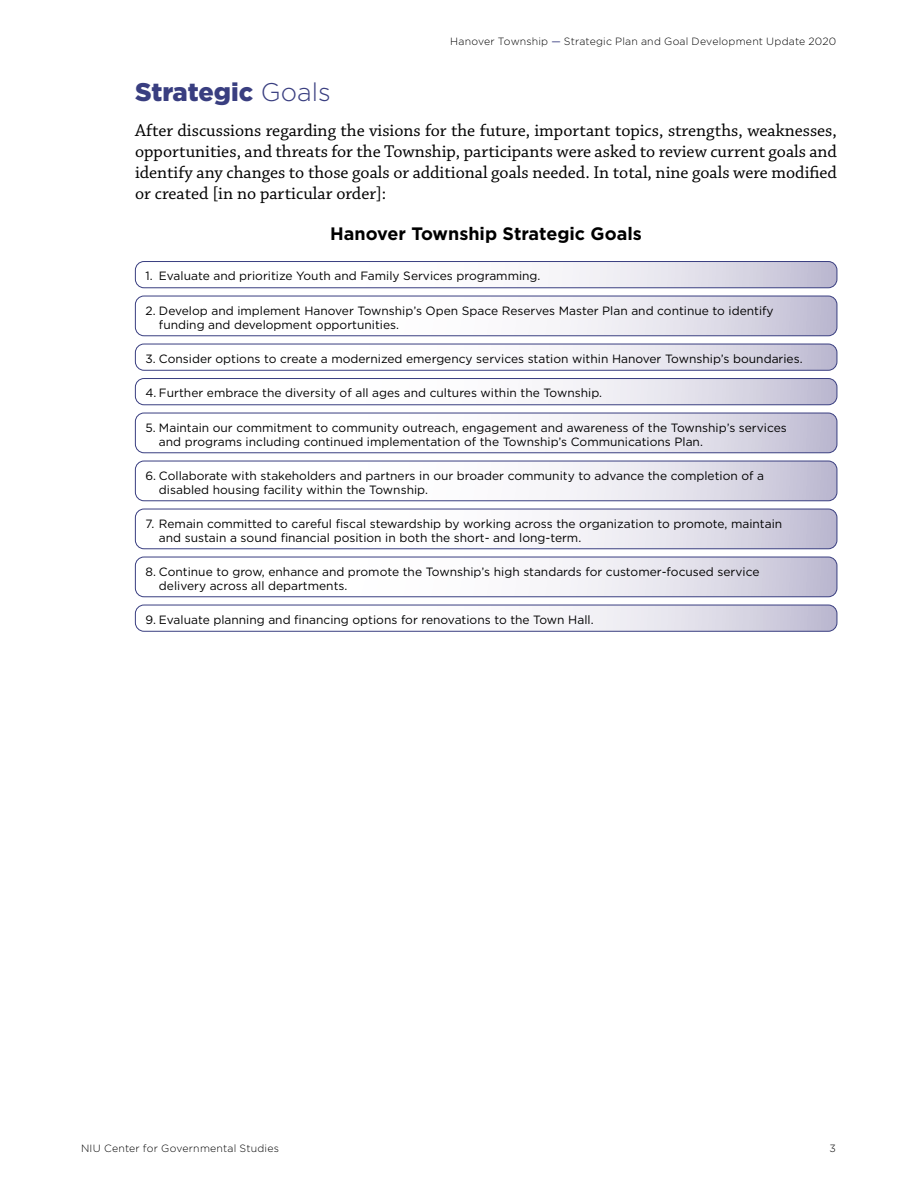
<style>
.page{position:relative;width:918px;height:1188px;background:#fff}
.page>*{position:absolute;margin:0;border:0;box-sizing:border-box;transform-origin:0 0}
.t1{font:900 25.5px "Gotham";letter-spacing:-.005em;color:#393e80}
.t2{font:18px/21px "Chaparral Pro";color:#000;text-align:justify}
.t3{font:700 18px "Gotham";color:#000}
.t4{font:12px/14.4px "Gotham";color:#000}
.t5{font:300 10.5px "Gotham";letter-spacing:.02em;color:#000}
.s1{font-weight:400;color:#393e80}
.s2{font-weight:300}
</style>
<div class="page">
<svg style="left:135px;top:262px;width:702px;height:26px"></svg>
<div style="left:135px;top:261px;width:702px;height:27px;border:1px solid #393e80;border-radius:9px"></div>
<svg style="left:135px;top:296px;width:702px;height:40px"></svg>
<div style="left:135px;top:296px;width:702px;height:40px;border:1px solid #393e80;border-radius:9px"></div>
<svg style="left:135px;top:344px;width:702px;height:26px"></svg>
<div style="left:135px;top:344px;width:702px;height:27px;border:1px solid #393e80;border-radius:9px"></div>
<svg style="left:135px;top:379px;width:702px;height:26px"></svg>
<div style="left:135px;top:378px;width:702px;height:27px;border:1px solid #393e80;border-radius:9px"></div>
<svg style="left:135px;top:413px;width:702px;height:40px"></svg>
<div style="left:135px;top:413px;width:702px;height:40px;border:1px solid #393e80;border-radius:9px"></div>
<svg style="left:135px;top:461px;width:702px;height:40px"></svg>
<div style="left:135px;top:461px;width:702px;height:40px;border:1px solid #393e80;border-radius:9px"></div>
<svg style="left:135px;top:509px;width:702px;height:40px"></svg>
<div style="left:135px;top:509px;width:702px;height:40px;border:1px solid #393e80;border-radius:9px"></div>
<svg style="left:135px;top:557px;width:702px;height:40px"></svg>
<div style="left:135px;top:557px;width:702px;height:40px;border:1px solid #393e80;border-radius:9px"></div>
<svg style="left:135px;top:605px;width:702px;height:26px"></svg>
<div style="left:135px;top:605px;width:702px;height:27px;border:1px solid #393e80;border-radius:9px"></div>
<p class="t5" style="left:450px;top:34px;width:388px">Hanover Township <span class="s1">—</span> Strategic Plan and Goal Development Update 2020</p>
<h1 class="t1" style="left:135px;top:75px;width:197px">Strategic <span class="s2">Goals</span></h1>
<p class="t2" style="left:135px;top:120px;width:704px">After discussions regarding the visions for the future, important topics, strengths, weaknesses, opportunities, and threats for the Township, participants were asked to review current goals and identify any changes to those goals or additional goals needed. In total, nine goals were modified or created [in no particular order]:</p>
<h2 class="t3" style="left:330px;top:222px;width:313px">Hanover Township Strategic Goals</h2>
<p class="t4" style="left:145px;top:268px;width:397px">1. Evaluate and prioritize Youth and Family Services programming.</p>
<p class="t4" style="left:159px;top:303px;width:616px;text-indent:-14px">2. Develop and implement Hanover Township’s Open Space Reserves Master Plan and continue to identify funding and development opportunities.</p>
<p class="t4" style="left:145px;top:351px;width:659px">3. Consider options to create a modernized emergency services station within Hanover Township’s boundaries.</p>
<p class="t4" style="left:145px;top:385px;width:458px">4. Further embrace the diversity of all ages and cultures within the Township.</p>
<p class="t4" style="left:159px;top:420px;width:629px;text-indent:-14px">5. Maintain our commitment to community outreach, engagement and awareness of the Township’s services and programs including continued implementation of the Township’s Communications Plan.</p>
<p class="t4" style="left:159px;top:468px;width:607px;text-indent:-14px">6. Collaborate with stakeholders and partners in our broader community to advance the completion of a disabled housing facility within the Township.</p>
<p class="t4" style="left:159px;top:516px;width:625px;text-indent:-14px">7. Remain committed to careful fiscal stewardship by working across the organization to promote, maintain and sustain a sound financial position in both the short- and long-term.</p>
<p class="t4" style="left:159px;top:564px;width:602px;text-indent:-14px">8. Continue to grow, enhance and promote the Township’s high standards for customer-focused service delivery across all departments.</p>
<p class="t4" style="left:145px;top:612px;width:450px">9. Evaluate planning and financing options for renovations to the Town Hall.</p>
<p class="t5" style="left:81px;top:1141px;width:199px">NIU Center for Governmental Studies</p>
<p class="t5" style="left:829px;top:1141px;width:8px">3</p>
</div>
